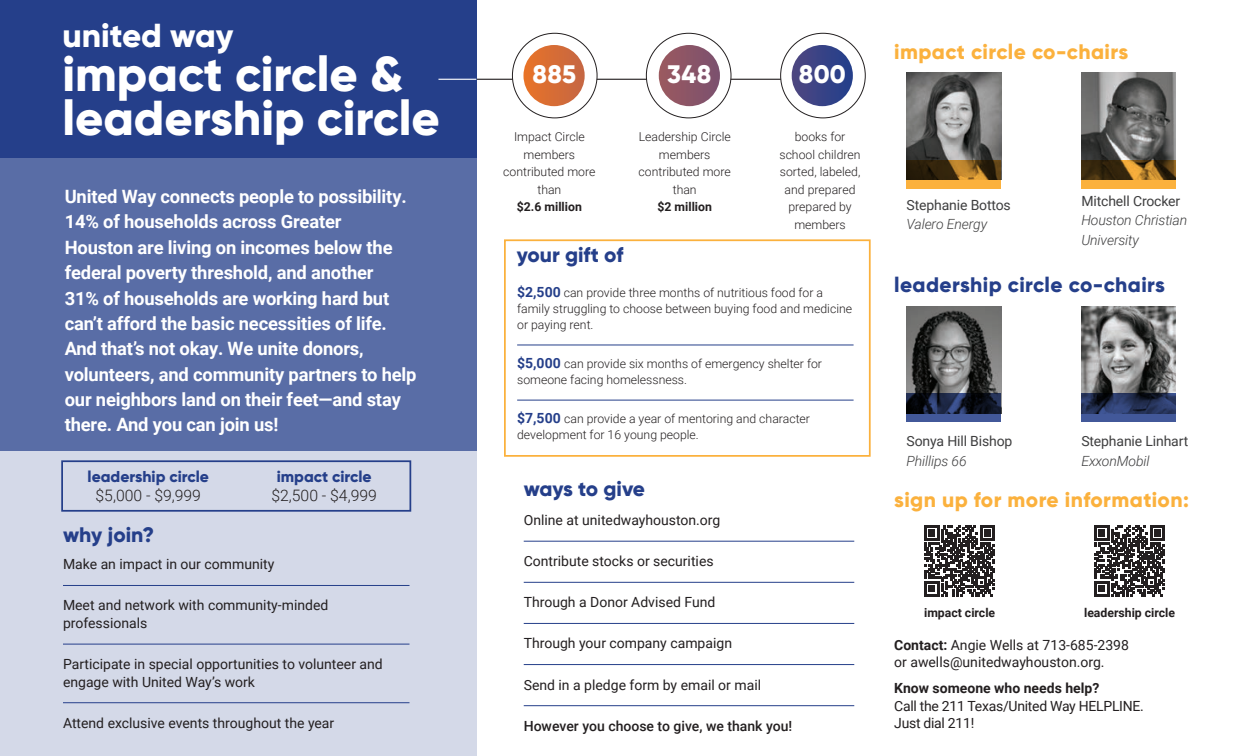
<style>
.page{position:relative;width:1260px;height:756px;background:#fff}
.page>*{position:absolute;margin:0;border:0;box-sizing:border-box;transform-origin:0 0}
.sidebar_3{font:800 49px/43.8px "Gilroy";color:#fff}
.sidebar_3-2{font:800 33.25px "Gilroy";color:#fff}
.League__Title_28{font:800 25.38px "Gilroy";letter-spacing:.01em;color:#fff}
.Body_copy{font:800 21px "Gilroy";letter-spacing:.02em;color:#fbb13d}
.Body_copy-2{font:800 21px "Gilroy";letter-spacing:.005em;color:#253f8a}
.Body_copy-3{font:800 21px "Gilroy";letter-spacing:-.02em;color:#253f8a}
.Paragraph_Style_3{font:700 18.38px/25.4px "Roboto";letter-spacing:-.01em;color:#fff}
.Paragraph_Style_1{font:800 15.75px "Gilroy";color:#253f8a}
.Paragraph_Style_1-2{font:300 15.75px "Roboto";color:#231f20}
.sidebar_2{font:14px/17.5px "Roboto";color:#231f20}
.sidebar{font:14px/17.5px "Roboto";letter-spacing:-.01em;color:#231f20}
.Body_copy-4{font:14px/19.2px "Roboto";letter-spacing:-.01em;color:#3e3e3f}
.Body_copy-5{font:italic 300 14px/19.2px "Roboto";letter-spacing:-.01em;color:#3e3e3f}
.sidebar-2{font:500 14px "Roboto";color:#231f20}
.sidebar_2-2{font:300 12.25px/17.5px "Roboto";color:#231f20;text-align:center}
.t1{font:700 12.25px "Roboto";color:#231f20}
.s1{font-weight:700}
.s2{font-weight:700;font-size:14px;color:#253f8a}
.s3{font-weight:300;font-style:italic}
.s4{font-weight:400;font-style:normal}
</style>
<div class="page">
<hr style="left:476px;top:79px;width:366px;height:1px;background:#231f20">
<div style="left:0;top:102px;width:476px;height:654px;background:#d4d9e8"></div>
<img style="left:907px;top:306px;width:94px;height:88px">
<img style="left:1081px;top:73px;width:95px;height:88px">
<img style="left:1082px;top:306px;width:94px;height:88px">
<img style="left:907px;top:73px;width:94px;height:88px">
<svg style="left:1081px;top:394px;width:95px;height:28px;background:#2c3b68"></svg>
<svg style="left:907px;top:161px;width:94px;height:28px;background:#8c6321"></svg>
<svg style="left:907px;top:394px;width:94px;height:28px;background:#212d4f"></svg>
<svg style="left:1081px;top:161px;width:95px;height:28px;background:#956924"></svg>
<div style="left:512px;top:33px;width:85px;height:85px;background:#fff;border-radius:50%"></div>
<svg style="left:523px;top:45px;width:62px;height:61px;background:#d76f39"></svg>
<div style="left:646px;top:33px;width:85px;height:85px;background:#fff;border-radius:50%"></div>
<div style="left:659px;top:45px;width:61px;height:61px;background:linear-gradient(to right,#9b5960,#7d5370);border-radius:31px"></div>
<div style="left:781px;top:33px;width:84px;height:85px;background:#fff;border-radius:50%"></div>
<div style="left:792px;top:45px;width:61px;height:61px;background:linear-gradient(to right,#4e4680,#25428d);border-radius:31px"></div>
<hr style="left:524px;top:541px;width:330px;height:1px;background:#253f8a">
<hr style="left:524px;top:582px;width:330px;height:1px;background:#253f8a">
<hr style="left:524px;top:623px;width:330px;height:1px;background:#253f8a">
<hr style="left:524px;top:664px;width:330px;height:1px;background:#253f8a">
<hr style="left:524px;top:705px;width:330px;height:1px;background:#253f8a">
<div style="left:0;top:132px;width:476px;height:319px;background:#596da6"></div>
<div style="left:0;top:0;width:476px;height:158px;background:#253f8a"></div>
<hr style="left:63px;top:585px;width:347px;height:1px;background:#253f8a">
<hr style="left:63px;top:644px;width:347px;height:1px;background:#253f8a">
<hr style="left:63px;top:702px;width:347px;height:1px;background:#253f8a">
<hr style="left:438px;top:79px;width:38px;height:1px;background:#fff">
<svg style="left:924px;top:526px;width:71px;height:70px"></svg>
<svg style="left:1094px;top:526px;width:71px;height:70px"></svg>
<hr style="left:517px;top:345px;width:337px;height:1px;background:#253f8a">
<hr style="left:517px;top:400px;width:337px;height:1px;background:#253f8a">
<div style="left:504px;top:239px;width:367px;height:218px;border:2px solid #fbb13d"></div>
<svg style="left:61px;top:460px;width:351px;height:52px"></svg>
<p class="sidebar_3-2" style="left:62px;top:15px;width:173px">united way</p>
<p class="sidebar_3" style="left:62px;top:52px;width:379px">impact circle &amp; leadership circle</p>
<p class="Paragraph_Style_3" style="left:65px;top:183px;width:353px">United Way connects people to possibility.<br>14% of households across Greater<br>Houston are living on incomes below the federal poverty threshold, and another<br>31% of households are working hard but can’t afford the basic necessities of life.<br>And that’s not okay. We unite donors, volunteers, and community partners to help our neighbors land on their feet—and stay there. And you can join us!</p>
<p class="Paragraph_Style_1" style="left:88px;top:467px;width:123px">leadership circle</p>
<p class="Paragraph_Style_1-2" style="left:96px;top:485px;width:107px">$5,000 - $9,999</p>
<p class="Paragraph_Style_1" style="left:277px;top:467px;width:96px">impact circle</p>
<p class="Paragraph_Style_1-2" style="left:271px;top:485px;width:107px">$2,500 - $4,999</p>
<p class="Body_copy-2" style="left:63px;top:522px;width:93px">why join?</p>
<p class="sidebar_2" style="left:63px;top:555px;width:213px">Make an impact in our community</p>
<p class="sidebar_2" style="left:63px;top:596px;width:267px">Meet and network with community-minded professionals</p>
<p class="sidebar_2" style="left:63px;top:655px;width:321px">Participate in special opportunities to volunteer and engage with United Way’s work</p>
<p class="sidebar_2" style="left:63px;top:713px;width:273px">Attend exclusive events throughout the year</p>
<p class="League__Title_28" style="left:533px;top:58px;width:45px">885</p>
<p class="League__Title_28" style="left:667px;top:58px;width:46px">348</p>
<p class="League__Title_28" style="left:799px;top:58px;width:48px">800</p>
<p class="sidebar_2-2" style="left:514px;top:128px;width:72px">Impact Circle members</p>
<p class="sidebar_2-2" style="left:503px;top:163px;width:94px">contributed more than<br><span class="s1">$2.6 million</span></p>
<p class="Body_copy-2" style="left:517px;top:242px;width:108px">your gift of</p>
<p class="sidebar_2-2" style="left:639px;top:128px;width:94px">Leadership Circle members</p>
<p class="sidebar_2-2" style="left:639px;top:163px;width:94px">contributed more than<br><span class="s1">$2 million</span></p>
<p class="sidebar_2-2" style="left:779px;top:128px;width:83px">books for school children sorted, labeled, and prepared prepared by members</p>
<p class="sidebar_2-2" style="left:517px;top:285px;width:336px;line-height:15.8px;text-align:left"><span class="s2">$2,500</span> can provide three months of nutritious food for a family struggling to choose between buying food and medicine or paying rent.</p>
<p class="sidebar_2-2" style="left:517px;top:355px;width:306px;line-height:15.8px;text-align:left"><span class="s2">$5,000</span> can provide six months of emergency shelter for someone facing homelessness.</p>
<p class="sidebar_2-2" style="left:517px;top:411px;width:294px;line-height:15.8px;text-align:left"><span class="s2">$7,500</span> can provide a year of mentoring and character development for 16 young people.</p>
<p class="Body_copy-3" style="left:524px;top:475px;width:123px">ways to give</p>
<p class="sidebar_2" style="left:524px;top:511px;width:198px">Online at unitedwayhouston.org</p>
<p class="sidebar_2" style="left:524px;top:552px;width:191px">Contribute stocks or securities</p>
<p class="sidebar_2" style="left:524px;top:593px;width:193px">Through a Donor Advised Fund</p>
<p class="sidebar_2" style="left:524px;top:634px;width:210px">Through your company campaign</p>
<p class="sidebar_2" style="left:524px;top:675px;width:239px">Send in a pledge form by email or mail</p>
<p class="sidebar-2" style="left:524px;top:716px;width:270px">However you choose to give, we thank you!</p>
<p class="Body_copy" style="left:894px;top:38px;width:235px">impact circle co-chairs</p>
<p class="Body_copy-4" style="left:907px;top:195px;width:106px">Stephanie Bottos<br><span class="s3">Valero Energy</span></p>
<p class="Body_copy-5" style="left:1081px;top:191px;width:107px"><span class="s4">Mitchell Crocker<br></span>Houston Christian<br>University</p>
<p class="Body_copy-2" style="left:894px;top:271px;width:272px">leadership circle co-chairs</p>
<p class="Body_copy-4" style="left:907px;top:431px;width:107px">Sonya Hill Bishop<br><span class="s3">Phillips 66</span></p>
<p class="Body_copy-4" style="left:1081px;top:431px;width:108px">Stephanie Linhart<br><span class="s3">ExxonMobil</span></p>
<p class="Body_copy" style="left:894px;top:486px;width:296px">sign up for more information:</p>
<p class="t1" style="left:924px;top:604px;width:73px">impact circle</p>
<p class="t1" style="left:1084px;top:604px;width:93px">leadership circle</p>
<p class="sidebar" style="left:894px;top:636px;width:236px"><span class="s1">Contact:</span> Angie Wells at 713-685-2398 or awells@unitedwayhouston.org.</p>
<p class="sidebar" style="left:894px;top:679px;width:251px"><span class="s1">Know someone who needs help?<br></span>Call the 211 Texas/United Way HELPLINE.<br>Just dial 211!</p>
</div>
